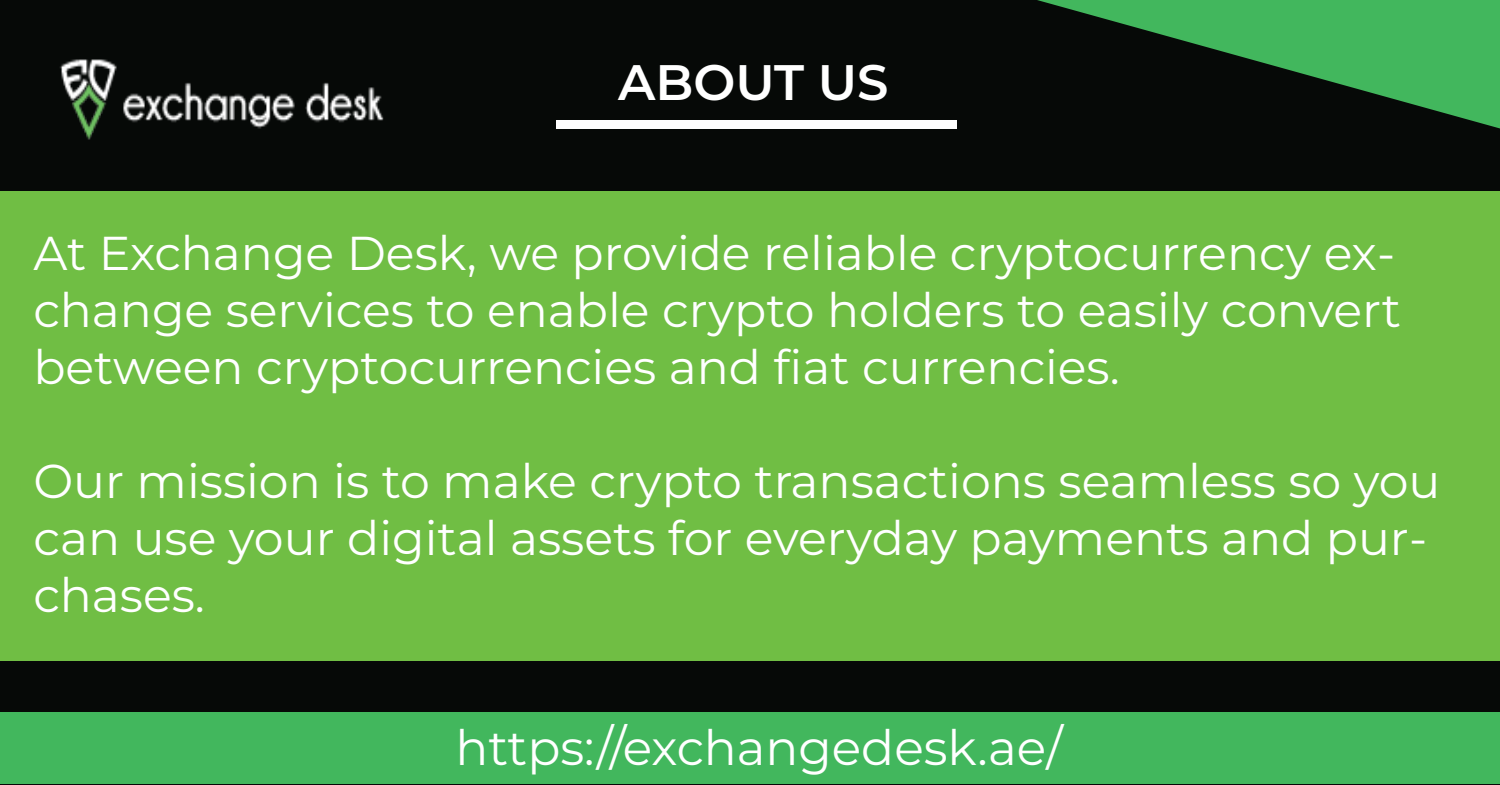
<style>
.page{position:relative;width:1500px;height:785px;background:#060907}
.page>*{position:absolute;margin:0;border:0;box-sizing:border-box;transform-origin:0 0}
.t1{font:600 49.88px "Montserrat";color:#fff}
.t2{font:48.75px "Montserrat";color:#fff}
.t3{font:47.5px/57px "Montserrat";color:#fff}
</style>
<div class="page">
<img style="left:60px;top:59px;width:324px;height:81px">
<div style="left:0;top:712px;width:1500px;height:72px;background:#42b75d"></div>
<div style="left:556px;top:120px;width:401px;height:8px;background:#fff"></div>
<div style="left:0;top:191px;width:1500px;height:469px;background:#70be44"></div>
<svg style="left:1037px;top:0;width:463px;height:128px"></svg>
<p class="t1" style="left:618px;top:50px;width:272px">ABOUT US</p>
<p class="t3" style="left:33px;top:223px;width:1369px">At Exchange Desk, we provide reliable cryptocurrency ex&shy;change services to enable crypto holders to easily convert between cryptocurrencies and fiat currencies.</p>
<p class="t3" style="left:33px;top:451px;width:1409px">Our mission is to make crypto transactions seamless so you can use your digital assets for everyday payments and pur&shy;chases.</p>
<p class="t2" style="left:456px;top:715px;width:609px">https://exchangedesk.ae/</p>
</div>
